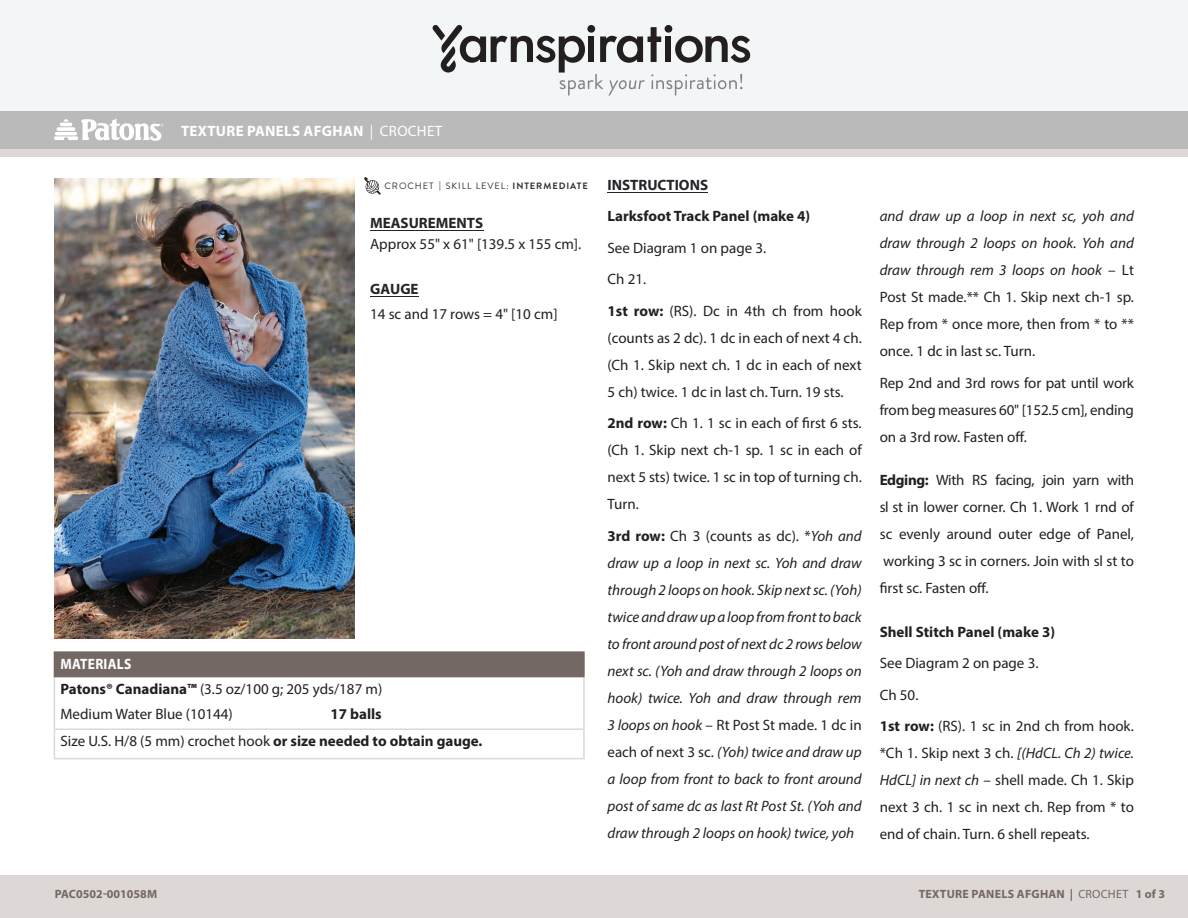
<style>
.page{position:relative;width:1188px;height:918px;background:#fff}
.page>*{position:absolute;margin:0;border:0;box-sizing:border-box;transform-origin:0 0}
.t1{font:15px/27px "Myriad Pro";color:#231f20;text-align:justify}
.t2{font:italic 15px/27px "Myriad Pro";color:#231f20;text-align:justify}
.t3{font:700 15px/27.2px "Myriad Pro";color:#231f20}
.Pattern_Title{font:700 15px "Myriad Pro";letter-spacing:.02em;color:#fff}
.t4{font:700 12px "Myriad Pro";letter-spacing:.02em;color:#746865}
.t5{font:700 12px "Myriad Pro";color:#746865}
.t6{font:9.15px "Brandon Grotesque";letter-spacing:.1em;color:#2d3135}
.s1{font-weight:400}
.s2{font-weight:700}
.s3{font-weight:700;color:#232529}
.s4{font-weight:700;color:#fff}
.s5{font-weight:700;font-style:normal}
.s6{font-style:normal}
.s7{font-style:italic}
</style>
<div class="page">
<div style="left:0;top:111px;width:1188px;height:38px;background:#bababa"></div>
<div style="left:0;top:0;width:1188px;height:111px;background:#f3f6f7"></div>
<svg style="left:433px;top:25px;width:318px;height:71px"></svg>
<div style="left:0;top:149px;width:1188px;height:769px;background:#ddd7d6"></div>
<div style="left:0;top:157px;width:1188px;height:717px;background:#fff"></div>
<svg style="left:54px;top:119px;width:110px;height:22px"></svg>
<hr style="left:608px;top:192px;width:100px;height:1px;background:#232529">
<div style="left:54px;top:652px;width:530px;height:25px;background:#746865"></div>
<hr style="left:583px;top:653px;width:2px;height:23px;background:#746865">
<hr style="left:54px;top:651px;width:531px;height:2px;background:#746865">
<hr style="left:54px;top:677px;width:1px;height:51px;background:#ddd7d6">
<hr style="left:583px;top:677px;width:2px;height:51px;background:#ddd7d6">
<hr style="left:54px;top:676px;width:531px;height:1px;background:#746865">
<svg style="left:54px;top:730px;width:1px;height:28px"></svg>
<hr style="left:583px;top:730px;width:2px;height:28px;background:#ddd7d6">
<hr style="left:54px;top:728px;width:531px;height:2px;background:#ddd7d6">
<hr style="left:54px;top:758px;width:531px;height:1px;background:#ddd7d6">
<hr style="left:370px;top:296px;width:49px;height:1px;background:#232529">
<hr style="left:370px;top:230px;width:113px;height:1px;background:#232529">
<img style="left:54px;top:179px;width:300px;height:460px">
<svg style="left:364px;top:177px;width:17px;height:18px"></svg>
<p class="Pattern_Title" style="left:181px;top:121px;width:263px">TEXTURE PANELS AFGHAN <span class="s1">| CROCHET</span></p>
<p class="Pattern_Title" style="left:181px;top:121px;width:202px">EAS E LILY DOLL <span class="s1">| CROCHET</span></p>
<p class="t6" style="left:385px;top:180px;width:205px">CROCHET <span class="s2">|</span> SKILL LEVEL: <span class="s2">INTERMEDIATE</span></p>
<p class="t1" style="left:370px;top:212px;width:213px;line-height:21px"><span class="s3">MEASUREMENTS<br></span>Approx 55" x 61" [139.5 x 155 cm].</p>
<p class="t1" style="left:370px;top:276px;width:189px;line-height:25.5px"><span class="s3">GAUGE<br></span>14 sc and 17 rows = 4" [10 cm]</p>
<p class="t1" style="left:60px;top:652px;width:323px;line-height:24.9px;text-align:left"><span class="s4">MATERIALS<br></span><span class="s2">Patons® Canadiana™</span> (3.5 oz/100 g; 205 yds/187 m)<br>Medium Water Blue (10144)</p>
<p class="t3" style="left:60px;top:700px;width:424px;text-indent:270px">17 balls<br><span class="s1">Size U.S. H/8 (5 mm) crochet hook</span> or size needed to obtain gauge.</p>
<p class="t5" style="left:55px;top:886px;width:104px">PAC0502-001058M</p>
<p class="t1" style="left:608px;top:169px;width:256px;line-height:31.5px;text-align:left"><span class="s3">INSTRUCTIONS<br></span><span class="s2">Larksfoot Track Panel (make 4)<br></span>See Diagram 1 on page 3.<br>Ch 21.<br><span class="s2">1st row:</span> (RS). Dc in 4th ch from hook</p>
<p class="t1" style="left:608px;top:324px;width:256px">(counts as 2 dc). 1 dc in each of next 4 ch. (Ch 1. Skip next ch. 1 dc in each of next 5 ch) twice. 1 dc in last ch. Turn. 19 sts.</p>
<p class="t1" style="left:608px;top:409px;width:256px"><span class="s2">2nd row:</span> Ch 1. 1 sc in each of first 6 sts. (Ch 1. Skip next ch-1 sp. 1 sc in each of next 5 sts) twice. 1 sc in top of turning ch.<br>Turn.</p>
<p class="t2" style="left:608px;top:522px;width:256px"><span class="s5">3rd row:</span> <span class="s6">Ch 3 (counts as dc). *</span>Yoh and draw up a loop in next sc. Yoh and draw through 2 loops on hook. Skip next sc. (Yoh) twice and draw up a loop from front to back to front around post of next dc 2 rows below next sc. (Yoh and draw through 2 loops on hook) twice. Yoh and draw through rem 3 loops on hook <span class="s6">– Rt Post St made. 1 dc in each of next 3 sc.</span> (Yoh) twice and draw up a loop from front to back to front around post of same dc as last Rt Post St. (Yoh and draw through 2 loops on hook) twice, yoh</p>
<p class="t1" style="left:880px;top:203px;width:256px"><span class="s7">and draw up a loop in next sc, yoh and draw through 2 loops on hook. Yoh and draw through rem 3 loops on hook</span> – Lt Post St made.** Ch 1. Skip next ch-1 sp.<br>Rep from * once more, then from * to ** once. 1 dc in last sc. Turn.</p>
<p class="t1" style="left:880px;top:369px;width:256px">Rep 2nd and 3rd rows for pat until work from beg measures 60" [152.5 cm], ending on a 3rd row. Fasten off.</p>
<p class="t1" style="left:880px;top:467px;width:256px"><span class="s2">Edging:</span> With RS facing, join yarn with sl st in lower corner. Ch 1. Work 1 rnd of sc evenly around outer edge of Panel, working 3 sc in corners. Join with sl st to first sc. Fasten off.</p>
<p class="t1" style="left:880px;top:616px;width:256px;line-height:31.5px;text-align:left"><span class="s2">Shell Stitch Panel (make 3)<br></span>See Diagram 2 on page 3.<br>Ch 50.<br><span class="s2">1st row:</span> (RS). 1 sc in 2nd ch from hook.</p>
<p class="t1" style="left:880px;top:740px;width:256px">*Ch 1. Skip next 3 ch. <span class="s7">[(HdCL. Ch 2) twice.<br>HdCL] in next ch</span> – shell made. Ch 1. Skip next 3 ch. 1 sc in next ch. Rep from * to end of chain. Turn. 6 shell repeats.</p>
<p class="t4" style="left:919px;top:886px;width:248px">TEXTURE PANELS AFGHAN | <span class="s1">CROCHET</span> 1 of 3</p>
<p class="t4" style="left:939px;top:887px;width:196px">EASTER LILY DOLL | <span class="s1">CROCHET 1 of 3</span></p>
</div>
